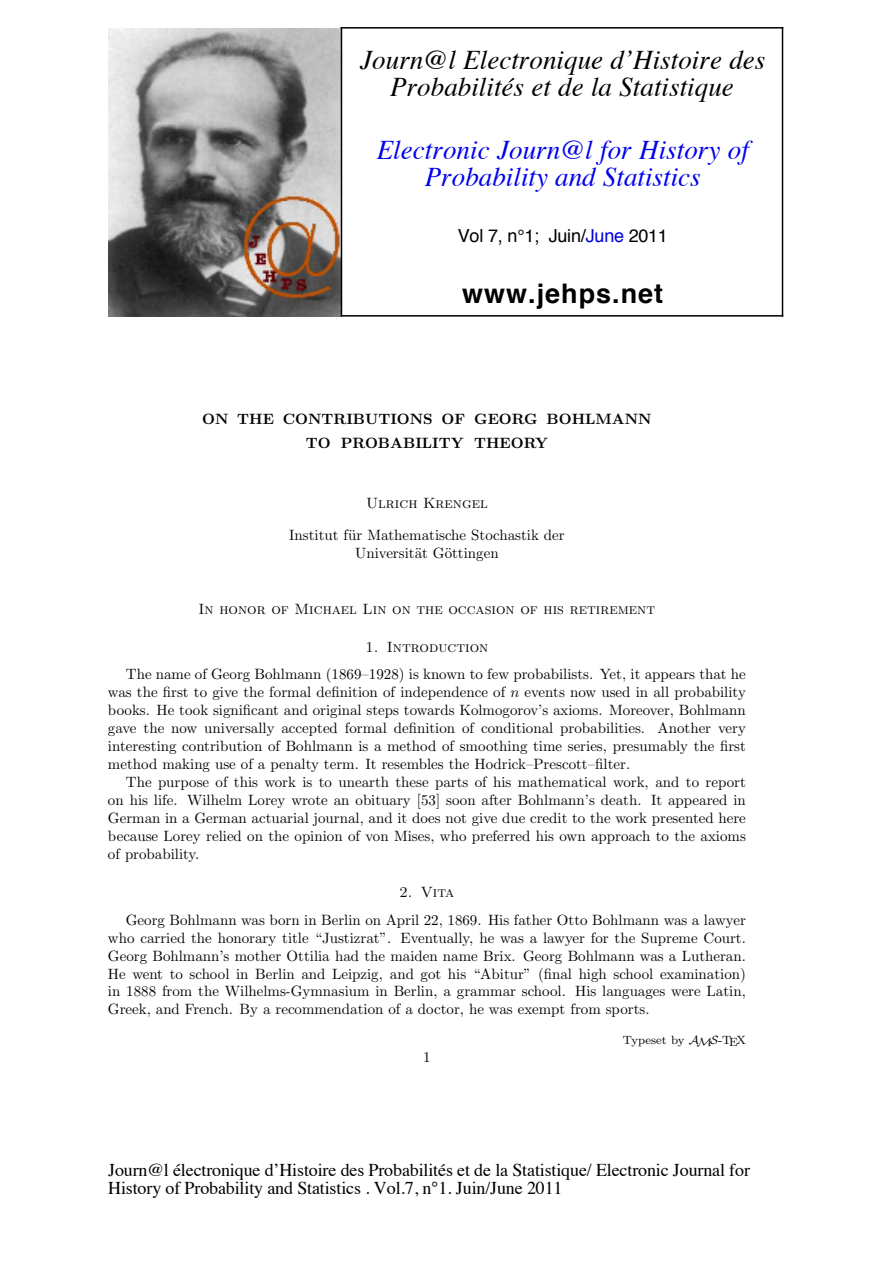
<style>
.page{position:relative;width:893px;height:1263px;background:#fff}
.page>*{position:absolute;margin:0;border:0;box-sizing:border-box;transform-origin:0 0}
.t1{font:italic 27px/27px "Times";color:#000;text-align:center}
.t2{font:italic 27px/27px "Times";color:#00e;text-align:center}
.t3{font:700 27px "Helvetica";letter-spacing:.035em;color:#000}
.t4{font:18px/18px "Times";letter-spacing:-.01em;color:#000}
.t5{font:18px "Helvetica";letter-spacing:-.01em;color:#000}
.t6{font:15px/18px "CMR10";color:#000}
.t7{font:15px/23.2px "CMBX10";color:#000;text-align:center}
.t8{font:15px "CMCSC10";color:#000}
.t9{font:12px "CMR8";color:#000}
.s1{color:#00d}
.s2{font-family:"CMCSC10"}
.s3{font-family:"CMMI10"}
.s4{font-family:"CMSY8"}
</style>
<div class="page">
<img style="left:108px;top:29px;width:233px;height:288px">
<hr style="left:341px;top:27px;width:442px;height:2px;background:#000">
<hr style="left:341px;top:315px;width:442px;height:2px;background:#000">
<hr style="left:341px;top:27px;width:1px;height:290px;background:#000">
<hr style="left:782px;top:27px;width:1px;height:290px;background:#000">
<p class="t1" style="left:360px;top:45px;width:407px">Journ@l Electronique d’Histoire des<br>Probabilités et de la Statistique</p>
<p class="t2" style="left:377px;top:135px;width:374px">Electronic Journ@l for History of<br>Probability and Statistics</p>
<p class="t5" style="left:458px;top:221px;width:212px">Vol 7, n°1; Juin/<span class="s1">June</span> 2011</p>
<p class="t3" style="left:462px;top:272px;width:203px">www.jehps.net</p>
<p class="t7" style="left:202px;top:409px;width:451px">ON THE CONTRIBUTIONS OF GEORG BOHLMANN<br>TO PROBABILITY THEORY</p>
<p class="t6" style="left:289px;top:489px;width:277px;line-height:31.2px;text-align:center"><span class="s2">Ulrich Krengel<br></span>Institut f¨ur Mathematische Stochastik der</p>
<p class="t6" style="left:355px;top:545px;width:145px">Universit¨at G¨ottingen</p>
<p class="t8" style="left:199px;top:602px;width:458px">In honor of Michael Lin on the occasion of his retirement</p>
<p class="t6" style="left:126px;top:634px;width:621px;line-height:27.5px;text-indent:240px"><span class="s2">1. Introduction<br></span>The name of Georg Bohlmann (1869–1928) is known to few probabilists. Yet, it appears that he</p>
<p class="t6" style="left:108px;top:684px;width:639px">was the first to give the formal definition of independence of <span class="s3">n</span> events now used in all probability</p>
<p class="t6" style="left:108px;top:702px;width:639px">books. He took significant and original steps towards Kolmogorov’s axioms. Moreover, Bohlmann</p>
<p class="t6" style="left:108px;top:720px;width:639px">gave the now universally accepted formal definition of conditional probabilities. Another very</p>
<p class="t6" style="left:108px;top:738px;width:639px">interesting contribution of Bohlmann is a method of smoothing time series, presumably the first</p>
<p class="t6" style="left:108px;top:756px;width:524px">method making use of a penalty term. It resembles the Hodrick–Prescott–filter.</p>
<p class="t6" style="left:126px;top:775px;width:621px">The purpose of this work is to unearth these parts of his mathematical work, and to report</p>
<p class="t6" style="left:108px;top:792px;width:639px">on his life. Wilhelm Lorey wrote an obituary [53] soon after Bohlmann’s death. It appeared in</p>
<p class="t6" style="left:108px;top:810px;width:639px">German in a German actuarial journal, and it does not give due credit to the work presented here</p>
<p class="t6" style="left:108px;top:828px;width:639px">because Lorey relied on the opinion of von Mises, who preferred his own approach to the axioms</p>
<p class="t6" style="left:108px;top:846px;width:93px">of probability.</p>
<p class="t6" style="left:126px;top:880px;width:621px;line-height:27.5px;text-indent:273px"><span class="s2">2. Vita<br></span>Georg Bohlmann was born in Berlin on April 22, 1869. His father Otto Bohlmann was a lawyer</p>
<p class="t6" style="left:108px;top:930px;width:639px;text-align:justify">who carried the honorary title “Justizrat”. Eventually, he was a lawyer for the Supreme Court.<br>Georg Bohlmann’s mother Ottilia had the maiden name Brix. Georg Bohlmann was a Lutheran.<br>He went to school in Berlin and Leipzig, and got his “Abitur” (final high school examination) in 1888 from the Wilhelms-Gymnasium in Berlin, a grammar school. His languages were Latin, Greek, and French. By a recommendation of a doctor, he was exempt from sports.</p>
<p class="t9" style="left:623px;top:1034px;width:125px">Typeset by <span class="s4">AMS</span>-TEX</p>
<p class="t6" style="left:423px;top:1049px;width:9px">1</p>
<p class="t4" style="left:108px;top:1159px;width:643px">Journ@l électronique d’Histoire des Probabilités et de la Statistique/ Electronic Journal for<br>History of Probability and Statistics . Vol.7, n°1. Juin/June 2011</p>
</div>
